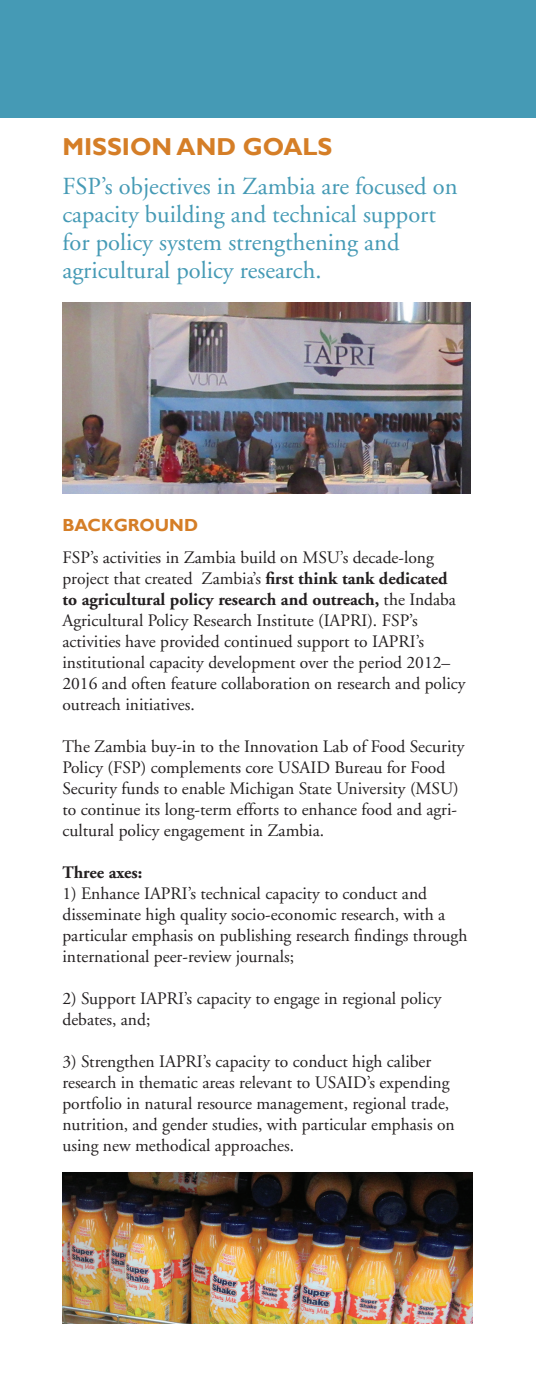
<style>
.page{position:relative;width:536px;height:1386px;background:#fff}
.page>*{position:absolute;margin:0;border:0;box-sizing:border-box;transform-origin:0 0}
.t1{font:24.5px/28px "Adobe Garamond";color:#459ab5}
.t2{font:700 24.5px "Gill Sans";color:#d57e27}
.t3{font:17.5px/21px "Adobe Garamond";color:#231f20}
.t4{font:700 17.5px "Gill Sans";color:#d57e27}
.t5{font:700 17.5px "Adobe Garamond";color:#231f20}
.s1{font-weight:700}
</style>
<div class="page">
<img style="left:62px;top:302px;width:408px;height:192px">
<img style="left:62px;top:1172px;width:410px;height:151px">
<div style="left:0;top:0;width:536px;height:118px;background:#459ab5"></div>
<p class="t2" style="left:62px;top:132px;width:271px">MISSION AND GOALS</p>
<p class="t1" style="left:62px;top:173px;width:396px">FSP’s objectives in Zambia are focused on capacity building and technical support for policy system strengthening and agricultural policy research.</p>
<p class="t4" style="left:62px;top:515px;width:137px">BACKGROUND</p>
<p class="t3" style="left:62px;top:547px;width:404px">FSP’s activities in Zambia build on MSU’s decade-long project that created Zambia’s <span class="s1">first think tank dedicated to agricultural policy research and outreach,</span> the Indaba Agricultural Policy Research Institute (IAPRI). FSP’s activities have provided continued support to IAPRI’s institutional capacity development over the period 2012– 2016 and often feature collaboration on research and policy outreach initiatives.</p>
<p class="t3" style="left:62px;top:736px;width:403px">The Zambia buy-in to the Innovation Lab of Food Security Policy (FSP) complements core USAID Bureau for Food Security funds to enable Michigan State University (MSU) to continue its long-term efforts to enhance food and agri&shy;cultural policy engagement in Zambia.</p>
<p class="t5" style="left:62px;top:863px;width:81px">Three axes:</p>
<p class="t3" style="left:62px;top:883px;width:406px">1) Enhance IAPRI’s technical capacity to conduct and disseminate high quality socio-economic research, with a particular emphasis on publishing research findings through international peer-review journals;</p>
<p class="t3" style="left:62px;top:988px;width:380px">2) Support IAPRI’s capacity to engage in regional policy debates, and;</p>
<p class="t3" style="left:62px;top:1051px;width:393px">3) Strengthen IAPRI’s capacity to conduct high caliber research in thematic areas relevant to USAID’s expending portfolio in natural resource management, regional trade, nutrition, and gender studies, with particular emphasis on using new methodical approaches.</p>
</div>
